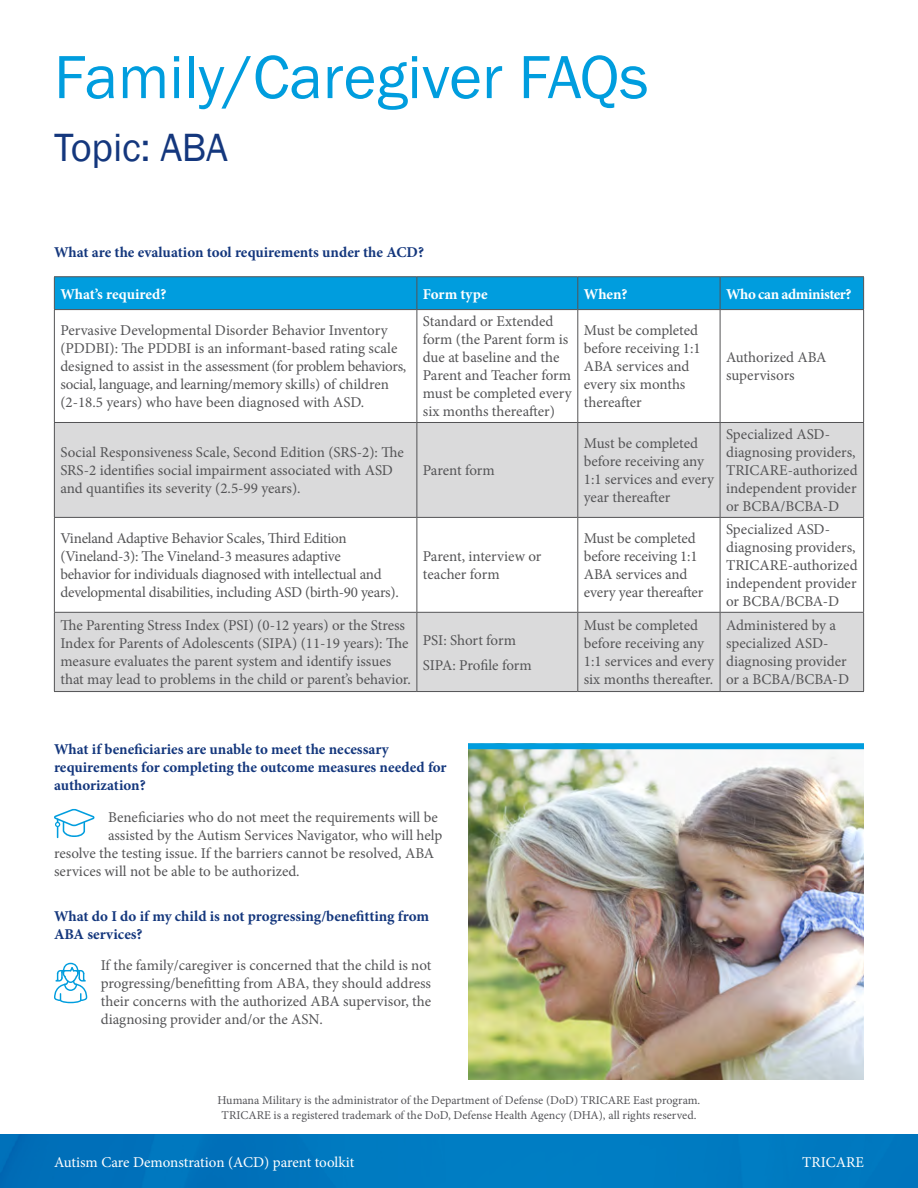
<style>
.page{position:relative;width:918px;height:1188px;background:#fff}
.page>*{position:absolute;margin:0;border:0;box-sizing:border-box;transform-origin:0 0}
.t1{font:63px "Franklin Gothic";color:#009dde}
.t2{font:40.5px "Franklin Gothic";letter-spacing:-.005em;color:#14377d}
.t3{font:15px/18px "Minion Pro";letter-spacing:-.005em;color:#545456}
.t4{font:700 15px/18px "Minion Pro";color:#14377d}
.t5{font:15px "Minion Pro";color:#fff}
.t6{font:700 15px "Minion Pro";letter-spacing:-.01em;color:#fff}
.t7{font:700 15px "Minion Pro";letter-spacing:-.03em;color:#fff}
.t8{font:12px/14.4px "Minion Pro";color:#545458;text-align:center}
</style>
<div class="page">
<img style="left:0;top:1135px;width:918px;height:53px">
<div style="left:55px;top:277px;width:808px;height:32px;background:#009dde"></div>
<svg style="left:55px;top:423px;width:808px;height:268px;fill:#dadadb"></svg>
<hr style="left:54px;top:276px;width:363px;height:1px;background:#545456">
<hr style="left:54px;top:277px;width:1px;height:32px;background:#545456">
<hr style="left:417px;top:276px;width:161px;height:1px;background:#545456">
<hr style="left:578px;top:276px;width:142px;height:1px;background:#545456">
<hr style="left:720px;top:276px;width:144px;height:1px;background:#545456">
<hr style="left:863px;top:277px;width:1px;height:32px;background:#545456">
<hr style="left:54px;top:310px;width:1px;height:112px;background:#545456">
<hr style="left:863px;top:310px;width:1px;height:112px;background:#545456">
<hr style="left:54px;top:423px;width:1px;height:94px;background:#545456">
<hr style="left:863px;top:423px;width:1px;height:94px;background:#545456">
<hr style="left:54px;top:518px;width:1px;height:94px;background:#545456">
<hr style="left:863px;top:518px;width:1px;height:94px;background:#545456">
<hr style="left:54px;top:613px;width:1px;height:78px;background:#545456">
<hr style="left:863px;top:613px;width:1px;height:78px;background:#545456">
<hr style="left:417px;top:277px;width:1px;height:32px;background:#545456">
<hr style="left:577px;top:277px;width:1px;height:32px;background:#545456">
<hr style="left:720px;top:277px;width:1px;height:32px;background:#545456">
<hr style="left:54px;top:309px;width:363px;height:1px;background:#545456">
<hr style="left:417px;top:309px;width:161px;height:1px;background:#545456">
<hr style="left:417px;top:310px;width:1px;height:112px;background:#545456">
<hr style="left:577px;top:310px;width:1px;height:112px;background:#545456">
<hr style="left:578px;top:309px;width:142px;height:1px;background:#545456">
<hr style="left:720px;top:310px;width:1px;height:112px;background:#545456">
<hr style="left:720px;top:309px;width:144px;height:1px;background:#545456">
<hr style="left:54px;top:422px;width:363px;height:1px;background:#545456">
<hr style="left:417px;top:422px;width:161px;height:1px;background:#545456">
<hr style="left:54px;top:612px;width:363px;height:1px;background:#545456">
<hr style="left:417px;top:612px;width:161px;height:1px;background:#545456">
<hr style="left:417px;top:423px;width:1px;height:94px;background:#545456">
<hr style="left:577px;top:423px;width:1px;height:94px;background:#545456">
<hr style="left:417px;top:613px;width:1px;height:78px;background:#545456">
<hr style="left:577px;top:613px;width:1px;height:78px;background:#545456">
<hr style="left:578px;top:422px;width:142px;height:1px;background:#545456">
<hr style="left:578px;top:612px;width:142px;height:1px;background:#545456">
<hr style="left:720px;top:423px;width:1px;height:94px;background:#545456">
<hr style="left:720px;top:613px;width:1px;height:78px;background:#545456">
<hr style="left:720px;top:422px;width:144px;height:1px;background:#545456">
<hr style="left:720px;top:612px;width:144px;height:1px;background:#545456">
<hr style="left:54px;top:517px;width:363px;height:1px;background:#545456">
<hr style="left:417px;top:517px;width:161px;height:1px;background:#545456">
<hr style="left:54px;top:691px;width:363px;height:1px;background:#545456">
<hr style="left:417px;top:691px;width:161px;height:1px;background:#545456">
<hr style="left:417px;top:518px;width:1px;height:94px;background:#545456">
<hr style="left:577px;top:518px;width:1px;height:94px;background:#545456">
<hr style="left:578px;top:517px;width:142px;height:1px;background:#545456">
<hr style="left:578px;top:691px;width:142px;height:1px;background:#545456">
<hr style="left:720px;top:518px;width:1px;height:94px;background:#545456">
<hr style="left:720px;top:517px;width:144px;height:1px;background:#545456">
<hr style="left:720px;top:691px;width:144px;height:1px;background:#545456">
<svg style="left:54px;top:809px;width:41px;height:29px"></svg>
<img style="left:468px;top:749px;width:396px;height:330px">
<div style="left:468px;top:743px;width:396px;height:6px;background:#009dde"></div>
<svg style="left:54px;top:963px;width:33px;height:40px"></svg>
<h1 class="t1" style="left:54px;top:38px;width:596px">Family/Caregiver FAQs</h1>
<h2 class="t2" style="left:54px;top:122px;width:175px">Topic: ABA</h2>
<p class="t4" style="left:54px;top:243px;width:372px">What are the evaluation tool requirements under the ACD?</p>
<p class="t6" style="left:60px;top:283px;width:108px">What’s required?</p>
<p class="t6" style="left:423px;top:283px;width:66px">Form type</p>
<p class="t6" style="left:584px;top:283px;width:45px">When?</p>
<p class="t7" style="left:726px;top:283px;width:127px">Who can administer?</p>
<p class="t3" style="left:60px;top:322px;width:347px">Pervasive Developmental Disorder Behavior Inventory (PDDBI): The PDDBI is an informant-based rating scale designed to assist in the assessment (for problem behaviors, social, language, and learning/memory skills) of children (2-18.5 years) who have been diagnosed with ASD.</p>
<p class="t3" style="left:423px;top:313px;width:150px">Standard or Extended form (the Parent form is due at baseline and the<br>Parent and Teacher form must be completed every six months thereafter)</p>
<p class="t3" style="left:584px;top:322px;width:118px">Must be completed before receiving 1:1<br>ABA services and every six months thereafter</p>
<p class="t3" style="left:726px;top:349px;width:102px">Authorized ABA supervisors</p>
<p class="t3" style="left:60px;top:444px;width:345px">Social Responsiveness Scale, Second Edition (SRS-2): The<br>SRS-2 identifies social impairment associated with ASD and quantifies its severity (2.5-99 years).</p>
<p class="t3" style="left:423px;top:462px;width:73px">Parent form</p>
<p class="t3" style="left:60px;top:530px;width:340px">Vineland Adaptive Behavior Scales, Third Edition (Vineland-3): The Vineland-3 measures adaptive<br>behavior for individuals diagnosed with intellectual and developmental disabilities, including ASD (birth-90 years).</p>
<p class="t3" style="left:60px;top:617px;width:352px">The Parenting Stress Index (PSI) (0-12 years) or the Stress Index for Parents of Adolescents (SIPA) (11-19 years): The measure evaluates the parent system and identify issues that may lead to problems in the child or parent’s behavior.</p>
<p class="t3" style="left:423px;top:548px;width:120px">Parent, interview or teacher form</p>
<p class="t3" style="left:423px;top:628px;width:110px;line-height:24.8px">PSI: Short form<br>SIPA: Profile form</p>
<p class="t4" style="left:54px;top:740px;width:394px">What if beneficiaries are unable to meet the necessary requirements for completing the outcome measures needed for authorization?</p>
<p class="t3" style="left:108px;top:808px;width:331px">Beneficiaries who do not meet the requirements will be</p>
<p class="t3" style="left:108px;top:826px;width:336px">assisted by the Autism Services Navigator, who will help</p>
<p class="t3" style="left:54px;top:844px;width:382px">resolve the testing issue. If the barriers cannot be resolved, ABA</p>
<p class="t3" style="left:54px;top:862px;width:247px">services will not be able to be authorized.</p>
<p class="t4" style="left:54px;top:907px;width:377px">What do I do if my child is not progressing/benefitting from<br>ABA services?</p>
<p class="t3" style="left:101px;top:956px;width:332px;text-align:justify">If the family/caregiver is concerned that the child is not progressing/benefitting from ABA, they should address their concerns with the authorized ABA supervisor, the diagnosing provider and/or the ASN.</p>
<p class="t3" style="left:584px;top:435px;width:132px">Must be completed before receiving any<br>1:1 services and every year thereafter</p>
<p class="t3" style="left:726px;top:426px;width:133px">Specialized ASD&shy;diagnosing providers,<br>TRICARE-authorized independent provider or BCBA/BCBA-D</p>
<p class="t3" style="left:584px;top:530px;width:121px">Must be completed before receiving 1:1<br>ABA services and every year thereafter</p>
<p class="t3" style="left:726px;top:521px;width:133px">Specialized ASD&shy;diagnosing providers,<br>TRICARE-authorized independent provider or BCBA/BCBA-D</p>
<p class="t3" style="left:584px;top:617px;width:132px">Must be completed before receiving any<br>1:1 services and every six months thereafter.</p>
<p class="t3" style="left:726px;top:617px;width:124px">Administered by a specialized ASD&shy;diagnosing provider or a BCBA/BCBA-D</p>
<p class="t8" style="left:218px;top:1093px;width:484px">Humana Military is the administrator of the Department of Defense (DoD) TRICARE East program.<br>TRICARE is a registered trademark of the DoD, Defense Health Agency (DHA), all rights reserved.</p>
<p class="t5" style="left:54px;top:1152px;width:302px">Autism Care Demonstration (ACD) parent toolkit</p>
<p class="t5" style="left:802px;top:1152px;width:63px">TRICARE</p>
</div>
